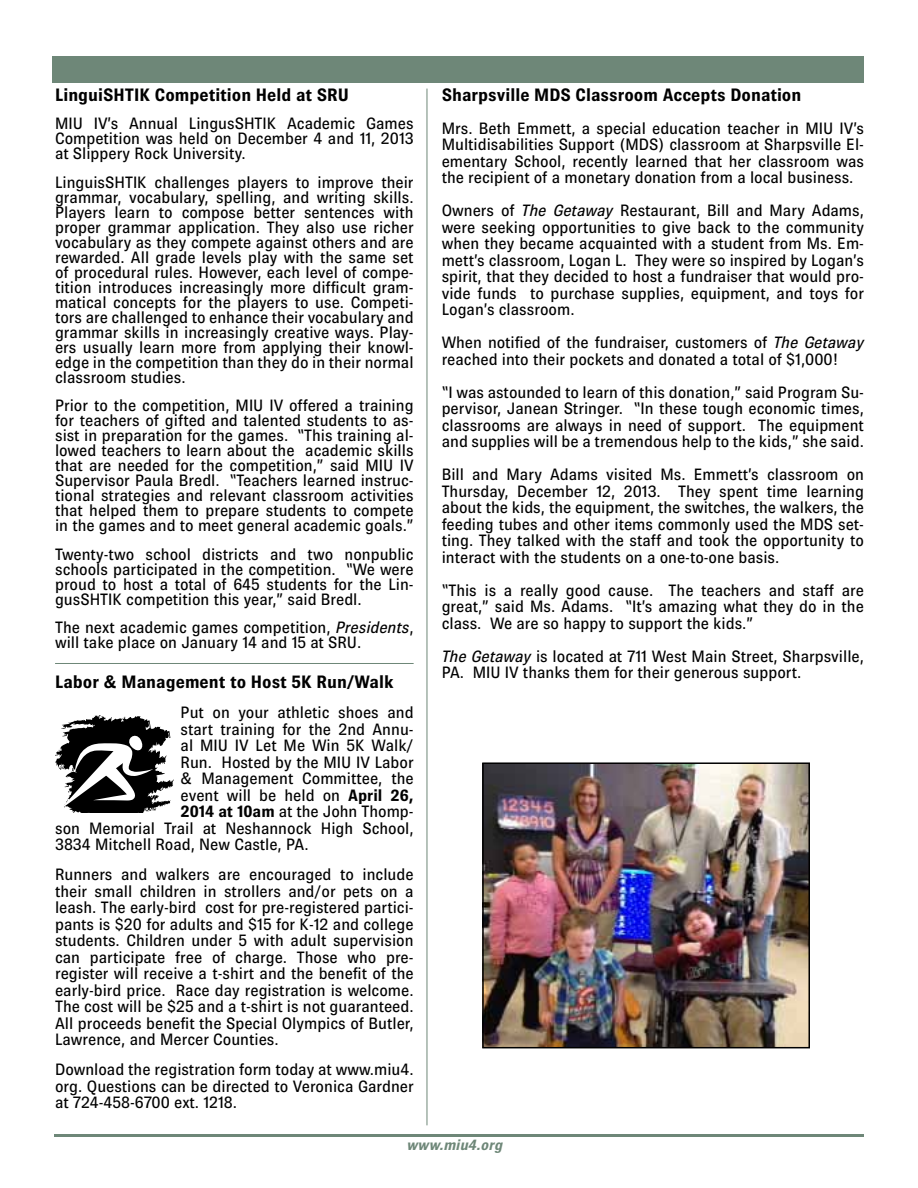
<style>
.page{position:relative;width:918px;height:1188px;background:#fff}
.page>*{position:absolute;margin:0;border:0;box-sizing:border-box;transform-origin:0 0}
.t1{font:700 18px "Brown";color:#000}
.t2{font:16.5px/16.5px "Brown";color:#000;text-align:justify}
.t3{font:italic 700 15px "Brown";color:#6e8778}
.s1{font-style:italic}
.s2{font-weight:700}
</style>
<div class="page">
<hr style="left:54px;top:1134px;width:810px;height:3px;background:#6e8778">
<div style="left:52px;top:56px;width:812px;height:26px;background:#6e8778"></div>
<hr style="left:427px;top:89px;width:1px;height:1036px;background:#6e8778">
<img style="left:485px;top:765px;width:322px;height:280px">
<div style="left:482px;top:762px;width:328px;height:286px;border:2px solid #000"></div>
<hr style="left:55px;top:663px;width:359px;height:1px;background:#6e8778">
<svg style="left:55px;top:715px;width:119px;height:97px"></svg>
<p class="t1" style="left:55px;top:85px;width:295px">LinguiSHTIK Competition Held at SRU</p>
<p class="t2" style="left:55px;top:116px;width:360px;line-height:15px">MIU IV’s Annual LingusSHTIK Academic Games Competition was held on December 4 and 11, 2013 at Slippery Rock University.</p>
<p class="t2" style="left:55px;top:175px;width:360px;line-height:15px">LinguisSHTIK challenges players to improve their grammar, vocabulary, spelling, and writing skills.<br>Players learn to compose better sentences with proper grammar application. They also use richer vocabulary as they compete against others and are rewarded. All grade levels play with the same set of procedural rules. However, each level of compe&shy;tition introduces increasingly more difficult gram&shy;matical concepts for the players to use. Competi&shy;tors are challenged to enhance their vocabulary and grammar skills in increasingly creative ways. Play&shy;ers usually learn more from applying their knowl&shy;edge in the competition than they do in their normal classroom studies.</p>
<p class="t2" style="left:55px;top:398px;width:360px;line-height:15px">Prior to the competition, MIU IV offered a training for teachers of gifted and talented students to as&shy;sist in preparation for the games. “This training al&shy;lowed teachers to learn about the academic skills that are needed for the competition,” said MIU IV Supervisor Paula Bredl. “Teachers learned instruc&shy;tional strategies and relevant classroom activities that helped them to prepare students to compete in the games and to meet general academic goals.”</p>
<p class="t2" style="left:55px;top:546px;width:360px;line-height:15px">Twenty-two school districts and two nonpublic schools participated in the competition. “We were proud to host a total of 645 students for the Lin&shy;gusSHTIK competition this year,” said Bredl.</p>
<p class="t2" style="left:55px;top:620px;width:360px;line-height:15px">The next academic games competition, <span class="s1">Presidents</span>, will take place on January 14 and 15 at SRU.</p>
<p class="t1" style="left:55px;top:672px;width:340px">Labor &amp; Management to Host 5K Run/Walk</p>
<p class="t2" style="left:181px;top:704px;width:234px">Put on your athletic shoes and</p>
<p class="t2" style="left:181px;top:721px;width:235px">start training for the 2nd Annu-</p>
<p class="t2" style="left:181px;top:737px;width:234px">al MIU IV Let Me Win 5K Walk/</p>
<p class="t2" style="left:181px;top:754px;width:235px">Run. Hosted by the MIU IV Labor</p>
<p class="t2" style="left:181px;top:770px;width:235px">&amp; Management Committee, the</p>
<p class="t2" style="left:181px;top:787px;width:235px">event will be held on <span class="s2">April 26,</span></p>
<p class="t2" style="left:181px;top:803px;width:235px"><span class="s2">2014 at 10am</span> at the John Thomp-</p>
<p class="t2" style="left:55px;top:820px;width:360px">son Memorial Trail at Neshannock High School,</p>
<p class="t2" style="left:55px;top:836px;width:255px">3834 Mitchell Road, New Castle, PA.</p>
<p class="t2" style="left:55px;top:866px;width:360px">Runners and walkers are encouraged to include their small children in strollers and/or pets on a leash. The early-bird cost for pre-registered partici&shy;pants is $20 for adults and $15 for K-12 and college students. Children under 5 with adult supervision can participate free of charge. Those who pre&shy;register will receive a t-shirt and the benefit of the early-bird price. Race day registration is welcome.<br>The cost will be $25 and a t-shirt is not guaranteed.<br>All proceeds benefit the Special Olympics of Butler, Lawrence, and Mercer Counties.</p>
<p class="t2" style="left:55px;top:1061px;width:360px">Download the registration form today at www.miu4. org. Questions can be directed to Veronica Gardner at 724-458-6700 ext. 1218.</p>
<p class="t1" style="left:442px;top:85px;width:361px">Sharpsville MDS Classroom Accepts Donation</p>
<p class="t2" style="left:442px;top:120px;width:424px">Mrs. Beth Emmett, a special education teacher in MIU IV’s Multidisabilities Support (MDS) classroom at Sharpsville El&shy;ementary School, recently learned that her classroom was the recipient of a monetary donation from a local business.</p>
<p class="t2" style="left:442px;top:202px;width:424px">Owners of <span class="s1">The Getaway</span> Restaurant, Bill and Mary Adams, were seeking opportunities to give back to the community when they became acquainted with a student from Ms. Em&shy;mett’s classroom, Logan L. They were so inspired by Logan’s spirit, that they decided to host a fundraiser that would pro&shy;vide funds to purchase supplies, equipment, and toys for Logan’s classroom.</p>
<p class="t2" style="left:442px;top:334px;width:424px">When notified of the fundraiser, customers of <span class="s1">The Getaway </span>reached into their pockets and donated a total of $1,000!</p>
<p class="t2" style="left:442px;top:384px;width:424px">“I was astounded to learn of this donation,” said Program Su&shy;pervisor, Janean Stringer. “In these tough economic times, classrooms are always in need of support. The equipment and supplies will be a tremendous help to the kids,” she said.</p>
<p class="t2" style="left:442px;top:466px;width:424px">Bill and Mary Adams visited Ms. Emmett’s classroom on Thursday, December 12, 2013. They spent time learning about the kids, the equipment, the switches, the walkers, the feeding tubes and other items commonly used the MDS set&shy;ting. They talked with the staff and took the opportunity to interact with the students on a one-to-one basis.</p>
<p class="t2" style="left:442px;top:582px;width:424px">“This is a really good cause. The teachers and staff are great,” said Ms. Adams. “It’s amazing what they do in the class. We are so happy to support the kids.”</p>
<p class="t2" style="left:442px;top:648px;width:424px"><span class="s1">The Getaway</span> is located at 711 West Main Street, Sharpsville,<br>PA. MIU IV thanks them for their generous support.</p>
<p class="t3" style="left:407px;top:1137px;width:97px">www.miu4.org</p>
</div>
